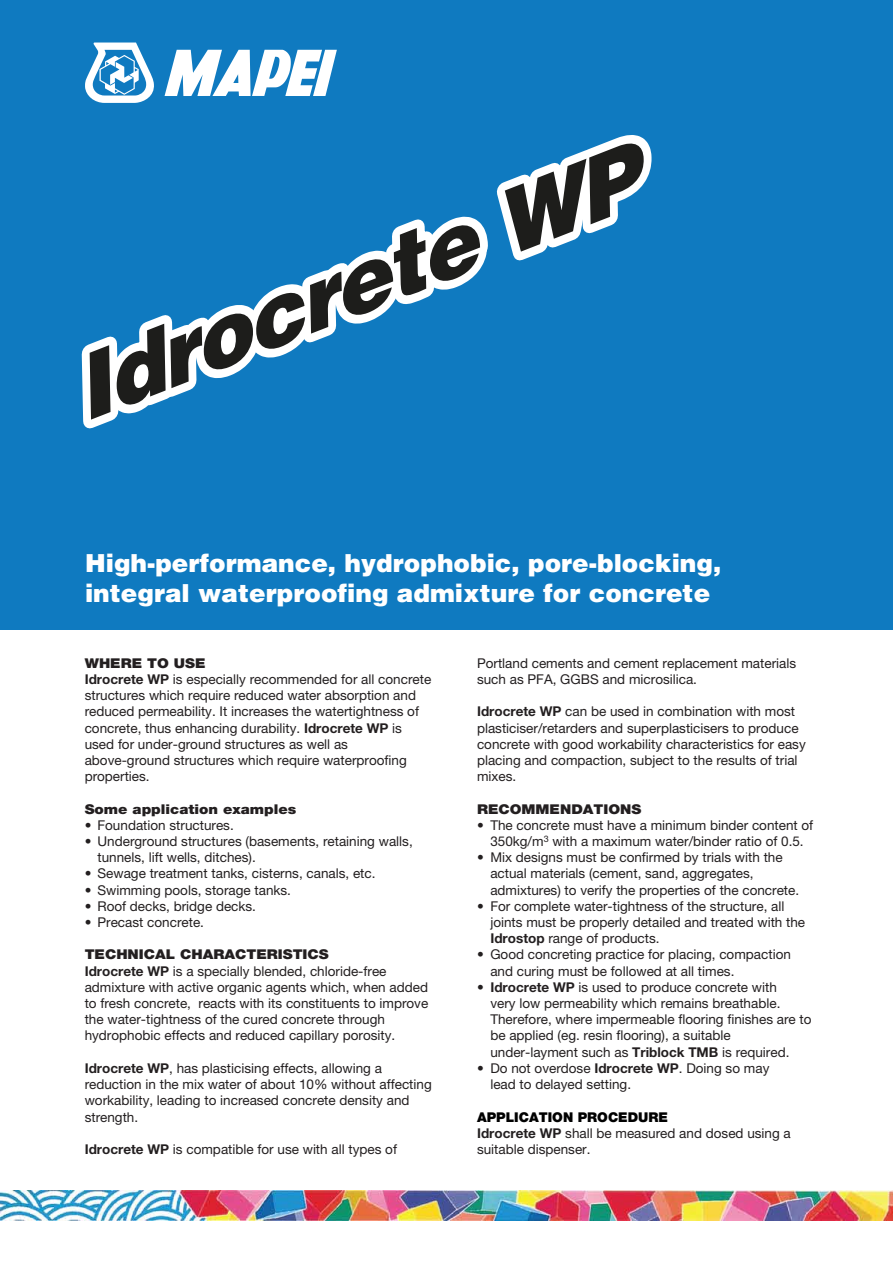
<style>
.page{position:relative;width:893px;height:1263px;background:#fff}
.page>*{position:absolute;margin:0;border:0;box-sizing:border-box;transform-origin:0 0}
.t1{font:italic 900 87.15px "Helvetica";color:#1d1d1b}
.t2{font:900 24.9px/29.8px "Helvetica";color:#fff}
.t3{font:13.5px/16.2px "Helvetica Neue";color:#231f20}
.t4{font:900 13.5px "Helvetica Neue";color:#231f20;scale:1.1 1}
.s1{font-weight:900}
.s2{font-weight:700}
.s3{font-weight:900;color:#010101}
</style>
<div class="page">
<div style="left:0;top:0;width:893px;height:629px;background:#0f7ac0"></div>
<svg style="left:85px;top:43px;width:252px;height:60px"></svg>
<img style="left:0;top:1191px;width:893px;height:30px">
<svg style="left:81px;top:135px;width:571px;height:294px"></svg>
<h1 class="t1" style="left:53px;top:338px;width:603px;rotate:-21deg">Idrocrete WP</h1>
<h2 class="t2" style="left:85px;top:548px;width:638px">High-performance, hydrophobic, pore-blocking, integral waterproofing admixture for concrete</h2>
<p class="t3" style="left:85px;top:655px;width:348px"><span class="s1">WHERE TO USE<br></span><span class="s2">Idrocrete WP</span> is especially recommended for all concrete structures which require reduced water absorption and reduced permeability. It increases the watertightness of concrete, thus enhancing durability. <span class="s2">Idrocrete WP</span> is used for under-ground structures as well as above-ground structures which require waterproofing properties.</p>
<p class="t4" style="left:85px;top:801px;width:194px">Some application examples</p>
<p class="t3" style="left:85px;top:817px;width:151px">• Foundation structures.</p>
<p class="t3" style="left:97px;top:833px;width:317px;text-indent:-13px">• Underground structures (basements, retaining walls, tunnels, lift wells, ditches).</p>
<p class="t3" style="left:85px;top:865px;width:292px">• Sewage treatment tanks, cisterns, canals, etc.</p>
<p class="t3" style="left:85px;top:881px;width:208px">• Swimming pools, storage tanks.</p>
<p class="t3" style="left:85px;top:898px;width:173px">• Roof decks, bridge decks.</p>
<p class="t3" style="left:85px;top:914px;width:121px">• Precast concrete.</p>
<p class="t3" style="left:85px;top:946px;width:345px"><span class="s1">TECHNICAL CHARACTERISTICS<br></span><span class="s2">Idrocrete WP</span> is a specially blended, chloride-free admixture with active organic agents which, when added to fresh concrete, reacts with its constituents to improve the water-tightness of the cured concrete through hydrophobic effects and reduced capillary porosity.</p>
<p class="t3" style="left:85px;top:1060px;width:349px"><span class="s2">Idrocrete WP</span>, has plasticising effects, allowing a reduction in the mix water of about 10% without affecting workability, leading to increased concrete density and strength.</p>
<p class="t3" style="left:85px;top:1141px;width:314px"><span class="s2">Idrocrete WP</span> is compatible for use with all types of</p>
<p class="t3" style="left:477px;top:655px;width:321px">Portland cements and cement replacement materials such as PFA, GGBS and microsilica.</p>
<p class="t3" style="left:477px;top:703px;width:330px"><span class="s2">Idrocrete WP</span> can be used in combination with most plasticiser/retarders and superplasticisers to produce concrete with good workability characteristics for easy placing and compaction, subject to the results of trial mixes.</p>
<p class="t4" style="left:477px;top:801px;width:151px">RECOMMENDATIONS</p>
<p class="t3" style="left:477px;top:817px;width:338px;text-align:center">• The concrete must have a minimum binder content of<br>350kg/m<sup>3</sup> with a maximum water/binder ratio of 0.5.</p>
<p class="t3" style="left:490px;top:849px;width:310px;text-indent:-13px">• Mix designs must be confirmed by trials with the actual materials (cement, sand, aggregates, admixtures) to verify the properties of the concrete.</p>
<p class="t3" style="left:490px;top:898px;width:316px;text-indent:-13px">• For complete water-tightness of the structure, all joints must be properly detailed and treated with the<br><span class="s2">Idrostop</span> range of products.</p>
<p class="t3" style="left:490px;top:946px;width:302px;text-indent:-13px">• Good concreting practice for placing, compaction and curing must be followed at all times.</p>
<p class="t3" style="left:490px;top:979px;width:323px;text-indent:-13px">• <span class="s2">Idrocrete WP</span> is used to produce concrete with<br>very low permeability which remains breathable.<br>Therefore, where impermeable flooring finishes are to be applied (eg. resin flooring), a suitable under-layment such as <span class="s2">Triblock TMB</span> is required.</p>
<p class="t3" style="left:490px;top:1060px;width:281px;text-indent:-13px">• Do not overdose <span class="s2">Idrocrete WP</span>. Doing so may lead to delayed setting.</p>
<p class="t3" style="left:477px;top:1108px;width:315px"><span class="s3">APPLICATION PROCEDURE<br></span><span class="s2">Idrocrete WP</span> shall be measured and dosed using a suitable dispenser.</p>
</div>
